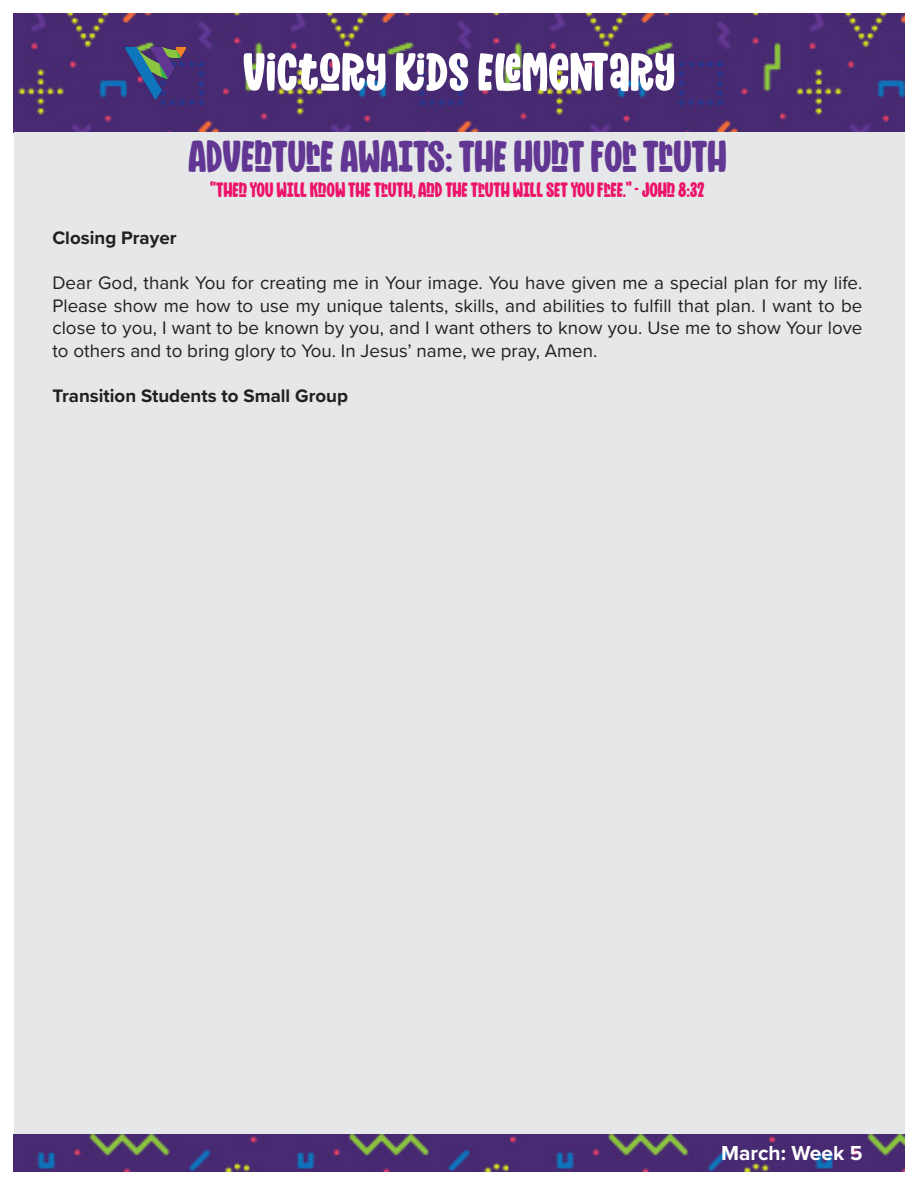
<style>
.page{position:relative;width:918px;height:1188px;background:#fff}
.page>*{position:absolute;margin:0;border:0;box-sizing:border-box;transform-origin:0 0}
.t1{font:54px "Mighty Mountain";color:#fff}
.t2{font:45px "Mighty Mountain";letter-spacing:-.01em;color:#623693}
.t3{font:21px "Mighty Mountain";letter-spacing:-.01em;color:#ed1369}
.t4{font:700 21px "Proxima Nova";color:#fff}
.t5{font:18.75px/22.5px "Proxima Nova";color:#231f20;text-align:justify}
.t6{font:700 18.75px "Proxima Nova";color:#231f20}
</style>
<div class="page">
<img style="left:14px;top:14px;width:891px;height:119px">
<div style="left:14px;top:133px;width:890px;height:1009px;background:#e6e7e9"></div>
<img style="left:124px;top:40px;width:64px;height:64px">
<img style="left:14px;top:1134px;width:891px;height:37px">
<p class="t1" style="left:243px;top:35px;width:434px">VICTORY KIDS ELEMENTARY</p>
<p class="t2" style="left:188px;top:125px;width:540px">ADVENTURE AWAITS: THE HUNT FOR TRUTH</p>
<p class="t3" style="left:210px;top:175px;width:496px">“THEN YOU WILL KNOW THE TRUTH, AND THE TRUTH WILL SET YOU FREE.” - JOHN 8:32</p>
<p class="t6" style="left:52px;top:224px;width:126px">Closing Prayer</p>
<p class="t5" style="left:52px;top:271px;width:812px">Dear God, thank You for creating me in Your image. You have given me a special plan for my life.<br>Please show me how to use my unique talents, skills, and abilities to fulfill that plan. I want to be close to you, I want to be known by you, and I want others to know you. Use me to show Your love to others and to bring glory to You. In Jesus’ name, we pray, Amen.</p>
<p class="t6" style="left:52px;top:382px;width:297px">Transition Students to Small Group</p>
<p class="t4" style="left:721px;top:1137px;width:143px">March: Week 5</p>
</div>
